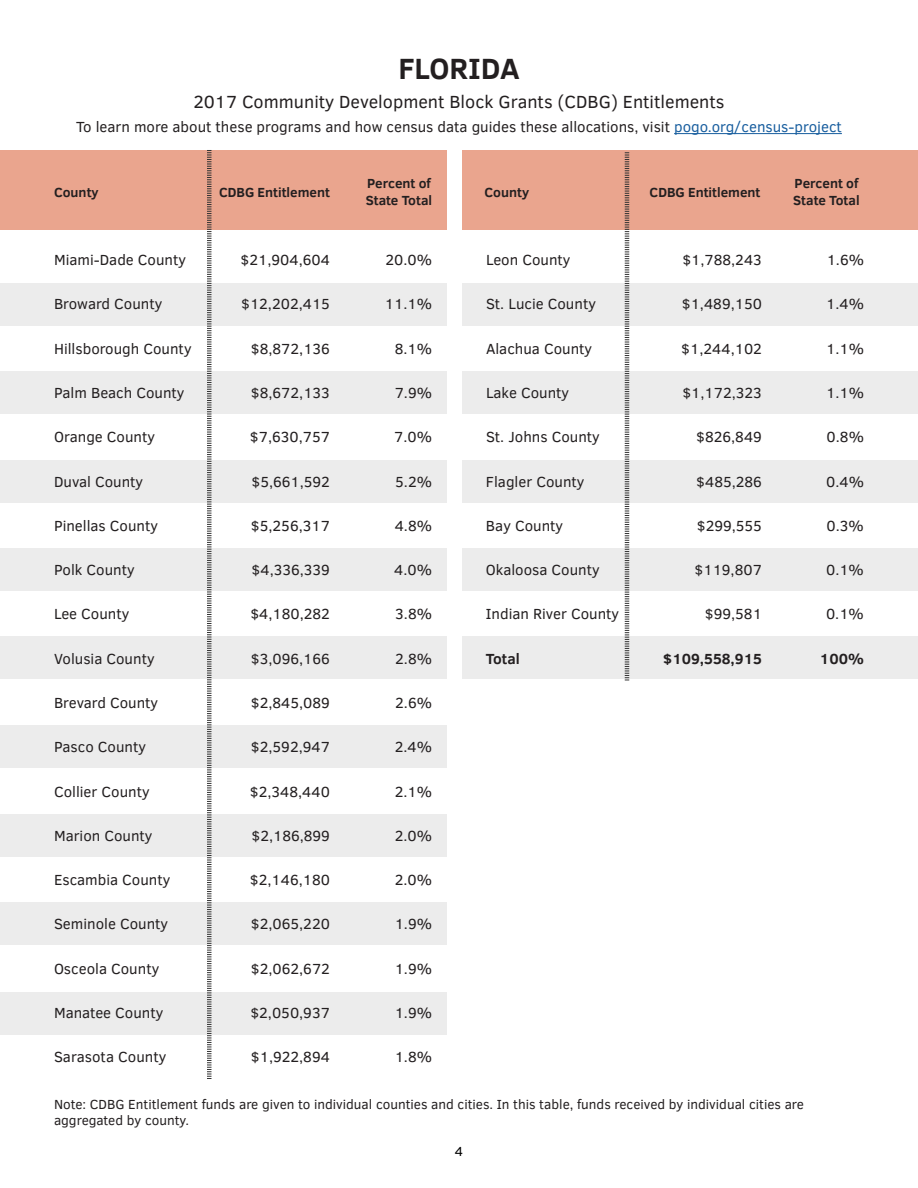
<style>
.page{position:relative;width:918px;height:1188px;background:#fff}
.page>*{position:absolute;margin:0;border:0;box-sizing:border-box;transform-origin:0 0}
.State{font:700 30px "Clear Sans";color:#231f20}
.t1{font:18px "Clear Sans";color:#231f20}
.county{font:15px "Clear Sans";color:#231f20}
.data{font:15px "Clear Sans";color:#231f20}
.data-2{font:700 15px "Clear Sans";color:#231f20}
.county-2{font:700 15px "Clear Sans";color:#231f20}
.t2{font:13.5px/16.2px "Clear Sans";color:#231f20}
.t3{font:700 13.5px/16.2px "Clear Sans";color:#231f20}
.t4{font:13.5px "Clear Sans";color:#000}
.s1{color:#175d9e}
</style>
<div class="page">
<div style="left:0;top:284px;width:918px;height:42px;background:#ececec"></div>
<div style="left:0;top:371px;width:918px;height:43px;background:#ececec"></div>
<div style="left:0;top:460px;width:918px;height:42px;background:#ececec"></div>
<div style="left:0;top:548px;width:918px;height:43px;background:#ececec"></div>
<div style="left:0;top:636px;width:918px;height:43px;background:#ececec"></div>
<div style="left:0;top:725px;width:459px;height:43px;background:#ececec"></div>
<div style="left:0;top:814px;width:459px;height:43px;background:#ececec"></div>
<div style="left:0;top:903px;width:459px;height:42px;background:#ececec"></div>
<div style="left:0;top:992px;width:459px;height:43px;background:#ececec"></div>
<hr style="left:674px;top:133px;width:168px;height:1px;background:#175d9e">
<div style="left:0;top:150px;width:918px;height:80px;background:#eaa58e"></div>
<div style="left:447px;top:146px;width:15px;height:1042px;background:#fff"></div>
<svg style="left:624px;top:152px;width:6px;height:529px"></svg>
<svg style="left:206px;top:150px;width:6px;height:929px"></svg>
<p class="State" style="left:398px;top:47px;width:123px">FLORIDA</p>
<p class="t1" style="left:193px;top:90px;width:533px">2017 Community Development Block Grants (CDBG) Entitlements</p>
<p class="county" style="left:76px;top:117px;width:767px">To learn more about these programs and how census data guides these allocations, visit <span class="s1">pogo.org/census-project</span></p>
<p class="t3" style="left:54px;top:183px;width:46px">County</p>
<p class="t3" style="left:219px;top:183px;width:112px">CDBG Entitlement</p>
<p class="t3" style="left:366px;top:175px;width:68px">Percent of<br>State Total</p>
<p class="t3" style="left:484px;top:183px;width:46px">County</p>
<p class="t3" style="left:650px;top:183px;width:112px">CDBG Entitlement</p>
<p class="t3" style="left:793px;top:175px;width:68px">Percent of<br>State Total</p>
<p class="county" style="left:54px;top:250px;width:134px">Miami-Dade County</p>
<p class="data" style="left:240px;top:250px;width:91px">$21,904,604</p>
<p class="data" style="left:385px;top:250px;width:48px">20.0%</p>
<p class="county" style="left:54px;top:294px;width:110px">Broward County</p>
<p class="data" style="left:241px;top:294px;width:91px">$12,202,415</p>
<p class="data" style="left:385px;top:294px;width:49px">11.1%</p>
<p class="county" style="left:54px;top:339px;width:139px">Hillsborough County</p>
<p class="data" style="left:251px;top:339px;width:81px">$8,872,136</p>
<p class="data" style="left:395px;top:339px;width:39px">8.1%</p>
<p class="county" style="left:54px;top:383px;width:132px">Palm Beach County</p>
<p class="data" style="left:251px;top:383px;width:81px">$8,672,133</p>
<p class="data" style="left:395px;top:383px;width:39px">7.9%</p>
<p class="county" style="left:54px;top:427px;width:103px">Orange County</p>
<p class="data" style="left:249px;top:427px;width:82px">$7,630,757</p>
<p class="data" style="left:394px;top:427px;width:39px">7.0%</p>
<p class="county" style="left:54px;top:471px;width:91px">Duval County</p>
<p class="data" style="left:251px;top:471px;width:80px">$5,661,592</p>
<p class="data" style="left:395px;top:471px;width:38px">5.2%</p>
<p class="county" style="left:54px;top:516px;width:106px">Pinellas County</p>
<p class="data" style="left:251px;top:516px;width:81px">$5,256,317</p>
<p class="data" style="left:395px;top:516px;width:39px">4.8%</p>
<p class="county" style="left:54px;top:560px;width:82px">Polk County</p>
<p class="data" style="left:251px;top:560px;width:80px">$4,336,339</p>
<p class="data" style="left:394px;top:560px;width:39px">4.0%</p>
<p class="county" style="left:54px;top:604px;width:77px">Lee County</p>
<p class="data" style="left:250px;top:604px;width:81px">$4,180,282</p>
<p class="data" style="left:395px;top:604px;width:38px">3.8%</p>
<p class="county" style="left:54px;top:649px;width:102px">Volusia County</p>
<p class="data" style="left:251px;top:649px;width:81px">$3,096,166</p>
<p class="data" style="left:395px;top:649px;width:38px">2.8%</p>
<p class="county" style="left:54px;top:693px;width:106px">Brevard County</p>
<p class="data" style="left:251px;top:693px;width:81px">$2,845,089</p>
<p class="data" style="left:395px;top:693px;width:38px">2.6%</p>
<p class="county" style="left:54px;top:737px;width:94px">Pasco County</p>
<p class="data" style="left:251px;top:737px;width:81px">$2,592,947</p>
<p class="data" style="left:395px;top:737px;width:39px">2.4%</p>
<p class="county" style="left:54px;top:781px;width:97px">Collier County</p>
<p class="data" style="left:249px;top:781px;width:82px">$2,348,440</p>
<p class="data" style="left:395px;top:781px;width:39px">2.1%</p>
<p class="county" style="left:54px;top:826px;width:100px">Marion County</p>
<p class="data" style="left:251px;top:826px;width:80px">$2,186,899</p>
<p class="data" style="left:395px;top:826px;width:39px">2.0%</p>
<p class="county" style="left:54px;top:870px;width:118px">Escambia County</p>
<p class="data" style="left:249px;top:870px;width:82px">$2,146,180</p>
<p class="data" style="left:395px;top:870px;width:39px">2.0%</p>
<p class="county" style="left:54px;top:914px;width:116px">Seminole County</p>
<p class="data" style="left:251px;top:914px;width:81px">$2,065,220</p>
<p class="data" style="left:395px;top:914px;width:39px">1.9%</p>
<p class="county" style="left:54px;top:959px;width:107px">Osceola County</p>
<p class="data" style="left:251px;top:959px;width:81px">$2,062,672</p>
<p class="data" style="left:395px;top:959px;width:39px">1.9%</p>
<p class="county" style="left:54px;top:1003px;width:111px">Manatee County</p>
<p class="data" style="left:250px;top:1003px;width:81px">$2,050,937</p>
<p class="data" style="left:395px;top:1003px;width:39px">1.9%</p>
<p class="county" style="left:54px;top:1047px;width:114px">Sarasota County</p>
<p class="data" style="left:251px;top:1047px;width:81px">$1,922,894</p>
<p class="data" style="left:395px;top:1047px;width:39px">1.8%</p>
<p class="county" style="left:486px;top:250px;width:86px">Leon County</p>
<p class="data" style="left:682px;top:250px;width:81px">$1,788,243</p>
<p class="data" style="left:827px;top:250px;width:39px">1.6%</p>
<p class="county" style="left:486px;top:294px;width:111px">St. Lucie County</p>
<p class="data" style="left:681px;top:294px;width:82px">$1,489,150</p>
<p class="data" style="left:826px;top:294px;width:39px">1.4%</p>
<p class="county" style="left:486px;top:339px;width:108px">Alachua County</p>
<p class="data" style="left:681px;top:339px;width:83px">$1,244,102</p>
<p class="data" style="left:826px;top:339px;width:39px">1.1%</p>
<p class="county" style="left:486px;top:383px;width:85px">Lake County</p>
<p class="data" style="left:682px;top:383px;width:81px">$1,172,323</p>
<p class="data" style="left:826px;top:383px;width:39px">1.1%</p>
<p class="county" style="left:486px;top:427px;width:115px">St. Johns County</p>
<p class="data" style="left:696px;top:427px;width:68px">$826,849</p>
<p class="data" style="left:827px;top:427px;width:39px">0.8%</p>
<p class="county" style="left:486px;top:471px;width:100px">Flagler County</p>
<p class="data" style="left:696px;top:471px;width:68px">$485,286</p>
<p class="data" style="left:826px;top:471px;width:39px">0.4%</p>
<p class="county" style="left:486px;top:516px;width:79px">Bay County</p>
<p class="data" style="left:696px;top:516px;width:67px">$299,555</p>
<p class="data" style="left:827px;top:516px;width:39px">0.3%</p>
<p class="county" style="left:486px;top:560px;width:115px">Okaloosa County</p>
<p class="data" style="left:694px;top:560px;width:69px">$119,807</p>
<p class="data" style="left:826px;top:560px;width:39px">0.1%</p>
<p class="county" style="left:486px;top:604px;width:135px">Indian River County</p>
<p class="data" style="left:705px;top:604px;width:59px">$99,581</p>
<p class="data" style="left:826px;top:604px;width:39px">0.1%</p>
<p class="county-2" style="left:486px;top:648px;width:35px">Total</p>
<p class="data-2" style="left:663px;top:648px;width:100px">$109,558,915</p>
<p class="data-2" style="left:820px;top:648px;width:45px">100%</p>
<p class="t2" style="left:54px;top:1096px;width:752px">Note: CDBG Entitlement funds are given to individual counties and cities. In this table, funds received by individual cities are aggregated by county.</p>
<p class="t4" style="left:455px;top:1142px;width:10px">4</p>
</div>
